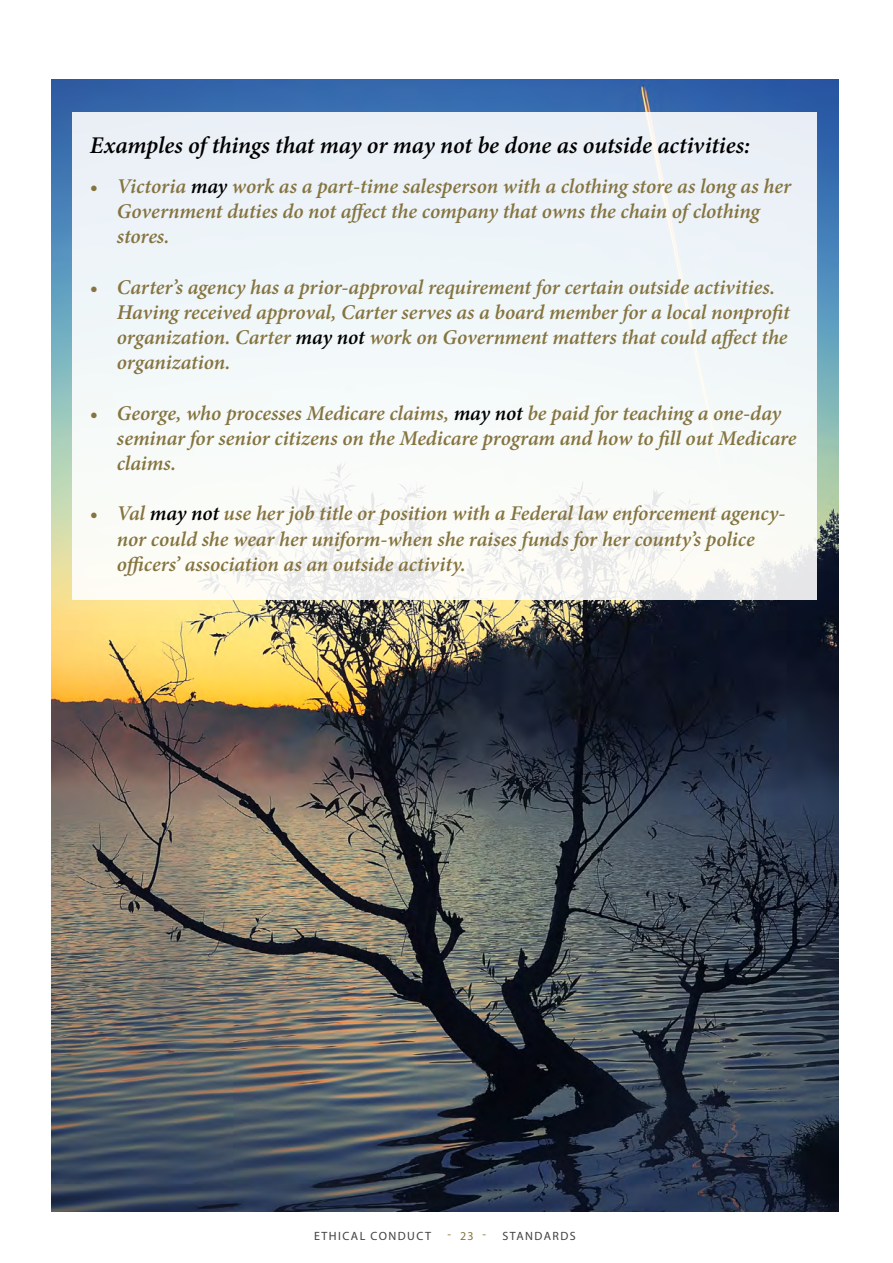
<style>
.page{position:relative;width:893px;height:1263px;background:#fff}
.page>*{position:absolute;margin:0;border:0;box-sizing:border-box;transform-origin:0 0}
.t1{font:italic 600 24px "Minion Pro";letter-spacing:-.005em;color:#000}
.t2{font:italic 600 21px/25.2px "Minion Pro";letter-spacing:-.005em;color:#857440}
.t3{font:12px "Myriad Pro";letter-spacing:.12em;color:#414042}
.t4{font:12px "Myriad Pro";color:#857440}
.s1{color:#000}
</style>
<div class="page">
<img style="left:51px;top:80px;width:788px;height:1132px">
<div style="left:72px;top:112px;width:745px;height:488px;background:#f1f7f8"></div>
<p class="t1" style="left:90px;top:128px;width:662px">Examples of things that may or may not be done as outside activities:</p>
<p class="t2" style="left:117px;top:173px;width:676px;text-indent:-27px">• Victoria <span class="s1">may</span> work as a part-time salesperson with a clothing store as long as her<br>Government duties do not affect the company that owns the chain of clothing stores.</p>
<p class="t2" style="left:117px;top:274px;width:674px;text-indent:-27px">• Carter’s agency has a prior-approval requirement for certain outside activities.<br>Having received approval, Carter serves as a board member for a local nonprofit organization. Carter <span class="s1">may not</span> work on Government matters that could affect the organization.</p>
<p class="t2" style="left:117px;top:400px;width:681px;text-indent:-27px">• George, who processes Medicare claims, <span class="s1">may not</span> be paid for teaching a one-day seminar for senior citizens on the Medicare program and how to fill out Medicare claims.</p>
<p class="t2" style="left:117px;top:501px;width:670px;text-indent:-27px">• Val <span class="s1">may not</span> use her job title or position with a Federal law enforcement agency&shy;nor could she wear her uniform-when she raises funds for her county’s police officers’ association as an outside activity.</p>
<p class="t3" style="left:314px;top:1229px;width:119px">ETHICAL CONDUCT</p>
<p class="t4" style="left:448px;top:1228px;width:40px">- 23 -</p>
<p class="t3" style="left:502px;top:1229px;width:75px">STANDARDS</p>
</div>
